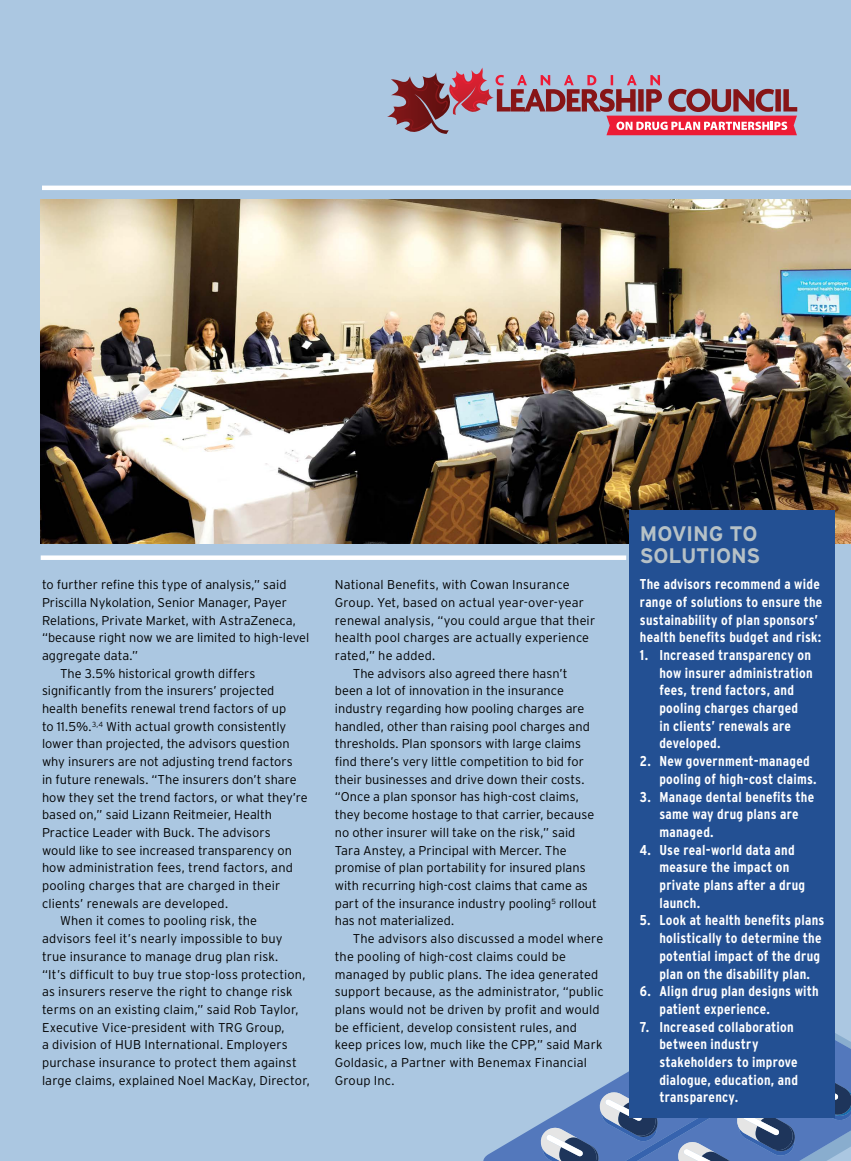
<style>
.page{position:relative;width:851px;height:1161px;background:#fff}
.page>*{position:absolute;margin:0;border:0;box-sizing:border-box;transform-origin:0 0}
.t1{font:700 21px/22.5px "Interstate";letter-spacing:-.015em;color:#b6c1c6}
.t2{font:700 condensed 14.25px/17.7px "Interstate";letter-spacing:.02em;color:#fff}
.t3{font:300 12.75px "Interstate";letter-spacing:.005em;color:#000}
</style>
<div class="page">
<div style="left:0;top:0;width:850px;height:1161px;background:#abc7e1"></div>
<svg style="left:483px;top:1124px;width:57px;height:37px;fill:#5378bc"></svg>
<svg style="left:540px;top:1033px;width:310px;height:128px"></svg>
<hr style="left:42px;top:186px;width:808px;height:4px;background:#fff">
<img style="left:41px;top:200px;width:809px;height:344px">
<svg style="left:387px;top:68px;width:410px;height:67px"></svg>
<div style="left:629px;top:510px;width:206px;height:608px;background:#235093"></div>
<div style="left:41px;top:555px;width:585px;height:5px;background:#fff"></div>
<p class="t3" style="left:42px;top:577px;width:246px">to further refine this type of analysis,” said</p>
<p class="t3" style="left:42px;top:595px;width:246px">Priscilla Nykolation, Senior Manager, Payer</p>
<p class="t3" style="left:42px;top:612px;width:255px">Relations, Private Market, with AstraZeneca,</p>
<p class="t3" style="left:42px;top:630px;width:269px">“because right now we are limited to high-level</p>
<p class="t3" style="left:42px;top:648px;width:98px">aggregate data.”</p>
<p class="t3" style="left:60px;top:665px;width:197px">The 3.5% historical growth differs</p>
<p class="t3" style="left:42px;top:683px;width:234px">significantly from the insurers’ projected</p>
<p class="t3" style="left:42px;top:701px;width:246px">health benefits renewal trend factors of up</p>
<p class="t3" style="left:42px;top:719px;width:246px">to 11.5%.<sup>3,4</sup> With actual growth consistently</p>
<p class="t3" style="left:42px;top:736px;width:249px">lower than projected, the advisors question</p>
<p class="t3" style="left:42px;top:754px;width:252px">why insurers are not adjusting trend factors</p>
<p class="t3" style="left:42px;top:772px;width:256px">in future renewals. “The insurers don’t share</p>
<p class="t3" style="left:42px;top:789px;width:267px">how they set the trend factors, or what they’re</p>
<p class="t3" style="left:42px;top:807px;width:231px">based on,” said Lizann Reitmeier, Health</p>
<p class="t3" style="left:42px;top:825px;width:230px">Practice Leader with Buck. The advisors</p>
<p class="t3" style="left:42px;top:842px;width:251px">would like to see increased transparency on</p>
<p class="t3" style="left:42px;top:860px;width:252px">how administration fees, trend factors, and</p>
<p class="t3" style="left:42px;top:878px;width:240px">pooling charges that are charged in their</p>
<p class="t3" style="left:42px;top:896px;width:188px">clients’ renewals are developed.</p>
<p class="t3" style="left:60px;top:913px;width:198px">When it comes to pooling risk, the</p>
<p class="t3" style="left:42px;top:931px;width:242px">advisors feel it’s nearly impossible to buy</p>
<p class="t3" style="left:42px;top:949px;width:238px">true insurance to manage drug plan risk.</p>
<p class="t3" style="left:42px;top:966px;width:265px">“It’s difficult to buy true stop-loss protection,</p>
<p class="t3" style="left:42px;top:984px;width:252px">as insurers reserve the right to change risk</p>
<p class="t3" style="left:42px;top:1002px;width:258px">terms on an existing claim,” said Rob Taylor,</p>
<p class="t3" style="left:42px;top:1019px;width:244px">Executive Vice-president with TRG Group,</p>
<p class="t3" style="left:42px;top:1037px;width:247px">a division of HUB International. Employers</p>
<p class="t3" style="left:42px;top:1055px;width:256px">purchase insurance to protect them against</p>
<p class="t3" style="left:42px;top:1073px;width:269px">large claims, explained Noel MacKay, Director,</p>
<p class="t3" style="left:335px;top:577px;width:236px">National Benefits, with Cowan Insurance</p>
<p class="t3" style="left:335px;top:595px;width:251px">Group. Yet, based on actual year-over-year</p>
<p class="t3" style="left:335px;top:612px;width:262px">renewal analysis, “you could argue that their</p>
<p class="t3" style="left:335px;top:630px;width:256px">health pool charges are actually experience</p>
<p class="t3" style="left:335px;top:648px;width:102px">rated,” he added.</p>
<p class="t3" style="left:353px;top:665px;width:216px">The advisors also agreed there hasn’t</p>
<p class="t3" style="left:335px;top:683px;width:230px">been a lot of innovation in the insurance</p>
<p class="t3" style="left:335px;top:701px;width:251px">industry regarding how pooling charges are</p>
<p class="t3" style="left:335px;top:718px;width:257px">handled, other than raising pool charges and</p>
<p class="t3" style="left:335px;top:736px;width:248px">thresholds. Plan sponsors with large claims</p>
<p class="t3" style="left:335px;top:754px;width:250px">find there’s very little competition to bid for</p>
<p class="t3" style="left:335px;top:772px;width:251px">their businesses and drive down their costs.</p>
<p class="t3" style="left:335px;top:789px;width:245px">“Once a plan sponsor has high-cost claims,</p>
<p class="t3" style="left:335px;top:807px;width:261px">they become hostage to that carrier, because</p>
<p class="t3" style="left:335px;top:825px;width:242px">no other insurer will take on the risk,” said</p>
<p class="t3" style="left:335px;top:842px;width:233px">Tara Anstey, a Principal with Mercer. The</p>
<p class="t3" style="left:335px;top:860px;width:252px">promise of plan portability for insured plans</p>
<p class="t3" style="left:335px;top:878px;width:254px">with recurring high-cost claims that came as</p>
<p class="t3" style="left:335px;top:895px;width:263px">part of the insurance industry pooling<sup>5</sup> rollout</p>
<p class="t3" style="left:335px;top:913px;width:121px">has not materialized.</p>
<p class="t3" style="left:353px;top:931px;width:252px">The advisors also discussed a model where</p>
<p class="t3" style="left:335px;top:949px;width:232px">the pooling of high-cost claims could be</p>
<p class="t3" style="left:335px;top:966px;width:265px">managed by public plans. The idea generated</p>
<p class="t3" style="left:335px;top:984px;width:270px">support because, as the administrator, “public</p>
<p class="t3" style="left:335px;top:1002px;width:266px">plans would not be driven by profit and would</p>
<p class="t3" style="left:335px;top:1019px;width:244px">be efficient, develop consistent rules, and</p>
<p class="t3" style="left:335px;top:1037px;width:269px">keep prices low, much like the CPP,” said Mark</p>
<p class="t3" style="left:335px;top:1055px;width:253px">Goldasic, a Partner with Benemax Financial</p>
<p class="t3" style="left:335px;top:1073px;width:61px">Group Inc.</p>
<h1 class="t1" style="left:640px;top:522px;width:122px">MOVING TO<br>SOLUTIONS</h1>
<p class="t2" style="left:640px;top:575px;width:184px">The advisors recommend a wide range of solutions to ensure the sustainability of plan sponsors’ health benefits budget and risk:</p>
<p class="t2" style="left:659px;top:646px;width:155px;text-indent:-19px">1. Increased transparency on how insurer administration fees, trend factors, and pooling charges charged<br>in clients’ renewals are developed.</p>
<p class="t2" style="left:659px;top:752px;width:159px;text-indent:-19px">2. New government-managed pooling of high-cost claims.</p>
<p class="t2" style="left:659px;top:788px;width:156px;text-indent:-19px">3. Manage dental benefits the same way drug plans are managed.</p>
<p class="t2" style="left:659px;top:841px;width:147px;text-indent:-19px">4. Use real-world data and measure the impact on private plans after a drug launch.</p>
<p class="t2" style="left:659px;top:911px;width:166px;text-indent:-19px">5. Look at health benefits plans holistically to determine the potential impact of the drug plan on the disability plan.</p>
<p class="t2" style="left:659px;top:982px;width:161px;text-indent:-19px">6. Align drug plan designs with patient experience.</p>
<p class="t2" style="left:659px;top:1018px;width:140px;text-indent:-19px">7. Increased collaboration between industry stakeholders to improve dialogue, education, and transparency.</p>
</div>
